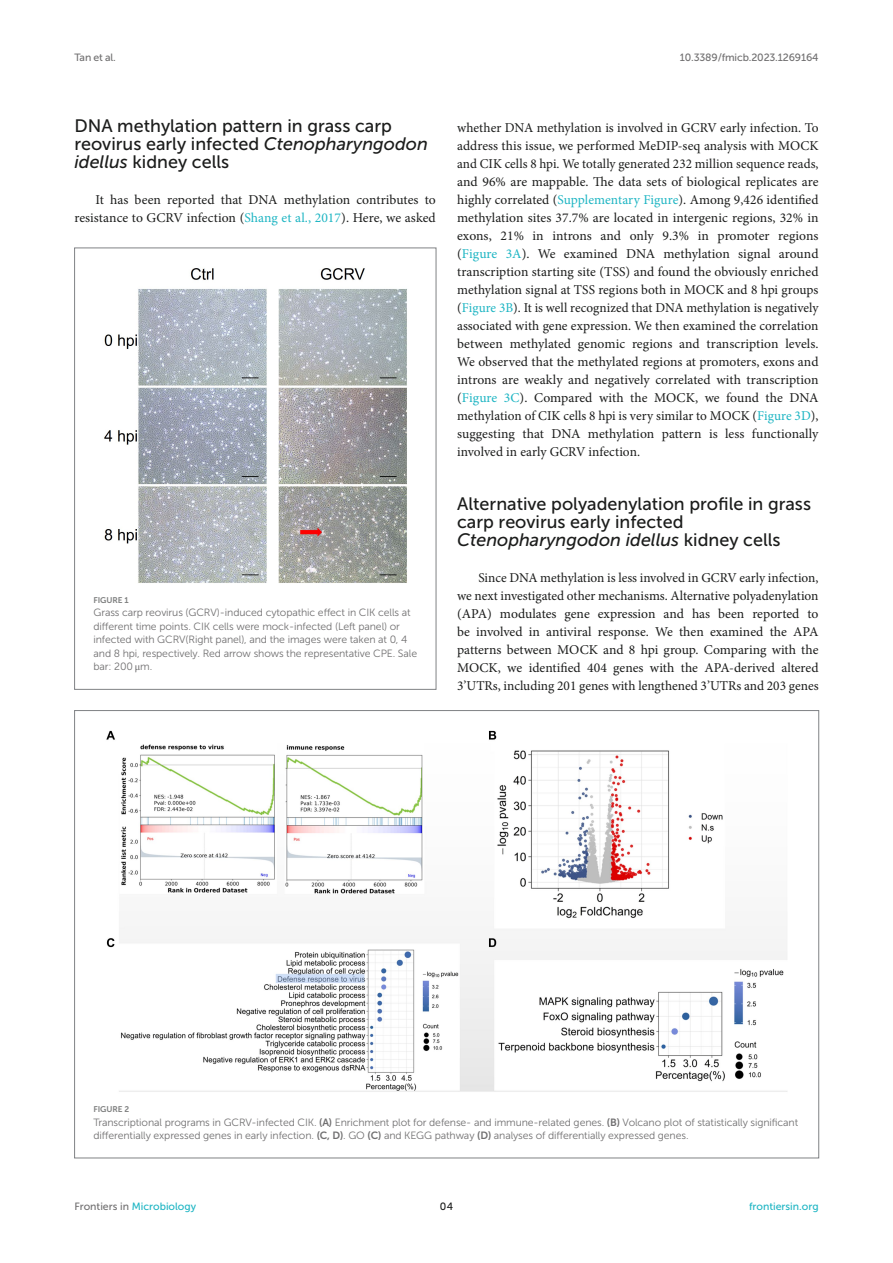
<style>
.page{position:relative;width:893px;height:1263px;background:#fff}
.page>*{position:absolute;margin:0;border:0;box-sizing:border-box;transform-origin:0 0}
.HEAD_2{font:18px/18px "Museo Sans 500";color:#1b1c1b}
.TEXT_FLUSH{font:13.5px/18px "Minion Pro";color:#1b1c1b;text-align:justify}
.FIG_LEG{font:10.5px/13.5px "Museo Sans 300";letter-spacing:-.01em;color:#706f70}
.t1{font:10.5px "Museo Sans 500";color:#1db5c3}
.t2{font:10.5px "Museo Sans 500";letter-spacing:-.015em;color:#706f70}
.t3{font:10.5px "Museo Sans 500";color:#1b1c1b}
.FIG_HD{font:8.25px "Museo Sans 700";letter-spacing:-.01em;color:#7e7f7f}
.s1{font-style:italic}
.s2{color:#1db5c3}
.s3{font-family:"STIX General"}
.s4{font-family:"Museo Sans 700"}
.s5{color:#706f70}
</style>
<div class="page">
<img style="left:104px;top:268px;width:303px;height:315px">
<img style="left:106px;top:730px;width:681px;height:362px">
<p class="t2" style="left:74px;top:51px;width:43px">Tan et al.</p>
<p class="t2" style="left:680px;top:51px;width:140px">10.3389/fmicb.2023.1269164</p>
<p class="HEAD_2" style="left:74px;top:117px;width:355px">DNA methylation pattern in grass carp reovirus early infected <span class="s1">Ctenopharyngodon idellus</span> kidney cells</p>
<p class="TEXT_FLUSH" style="left:74px;top:191px;width:363px;text-align:right">It has been reported that DNA methylation contributes to resistance to GCRV infection (<span class="s2">Shang et al., 2017</span>). Here, we asked</p>
<p class="FIG_HD" style="left:94px;top:595px;width:37px">FIGURE 1</p>
<p class="FIG_LEG" style="left:94px;top:606px;width:325px">Grass carp reovirus (GCRV)-induced cytopathic effect in CIK cells at different time points. CIK cells were mock-infected (Left panel) or infected with GCRV(Right panel), and the images were taken at 0, 4 and 8 hpi, respectively. Red arrow shows the representative CPE. Sale bar: 200 <span class="s3">μ</span>m.</p>
<p class="TEXT_FLUSH" style="left:457px;top:119px;width:363px">whether DNA methylation is involved in GCRV early infection. To address this issue, we performed MeDIP-seq analysis with MOCK and CIK cells 8 hpi. We totally generated 232 million sequence reads, and 96% are mappable. The data sets of biological replicates are highly correlated (<span class="s2">Supplementary Figure</span>). Among 9,426 identified methylation sites 37.7% are located in intergenic regions, 32% in exons, 21% in introns and only 9.3% in promoter regions (<span class="s2">Figure 3A</span>). We examined DNA methylation signal around transcription starting site (TSS) and found the obviously enriched methylation signal at TSS regions both in MOCK and 8 hpi groups (<span class="s2">Figure 3B</span>). It is well recognized that DNA methylation is negatively associated with gene expression. We then examined the correlation between methylated genomic regions and transcription levels.<br>We observed that the methylated regions at promoters, exons and introns are weakly and negatively correlated with transcription (<span class="s2">Figure 3C</span>). Compared with the MOCK, we found the DNA methylation of CIK cells 8 hpi is very similar to MOCK (<span class="s2">Figure 3D</span>), suggesting that DNA methylation pattern is less functionally involved in early GCRV infection.</p>
<p class="HEAD_2" style="left:457px;top:495px;width:355px">Alternative polyadenylation profile in grass carp reovirus early infected<br><span class="s1">Ctenopharyngodon idellus</span> kidney cells</p>
<p class="TEXT_FLUSH" style="left:457px;top:569px;width:363px;text-indent:21px">Since DNA methylation is less involved in GCRV early infection, we next investigated other mechanisms. Alternative polyadenylation (APA) modulates gene expression and has been reported to be involved in antiviral response. We then examined the APA patterns between MOCK and 8 hpi group. Comparing with the MOCK, we identified 404 genes with the APA-derived altered 3’UTRs, including 201 genes with lengthened 3’UTRs and 203 genes</p>
<p class="FIG_HD" style="left:94px;top:1104px;width:37px">FIGURE 2</p>
<p class="FIG_LEG" style="left:94px;top:1115px;width:706px">Transcriptional programs in GCRV-infected CIK. <span class="s4">(A)</span> Enrichment plot for defense- and immune-related genes. <span class="s4">(B)</span> Volcano plot of statistically significant differentially expressed genes in early infection. <span class="s4">(C, D)</span>. GO <span class="s4">(C)</span> and KEGG pathway <span class="s4">(D)</span> analyses of differentially expressed genes.</p>
<p class="t1" style="left:74px;top:1200px;width:123px"><span class="s5">Frontiers in</span> Microbiology</p>
<p class="t3" style="left:440px;top:1200px;width:15px">04</p>
<p class="t1" style="left:749px;top:1200px;width:71px">frontiersin.org</p>
</div>
